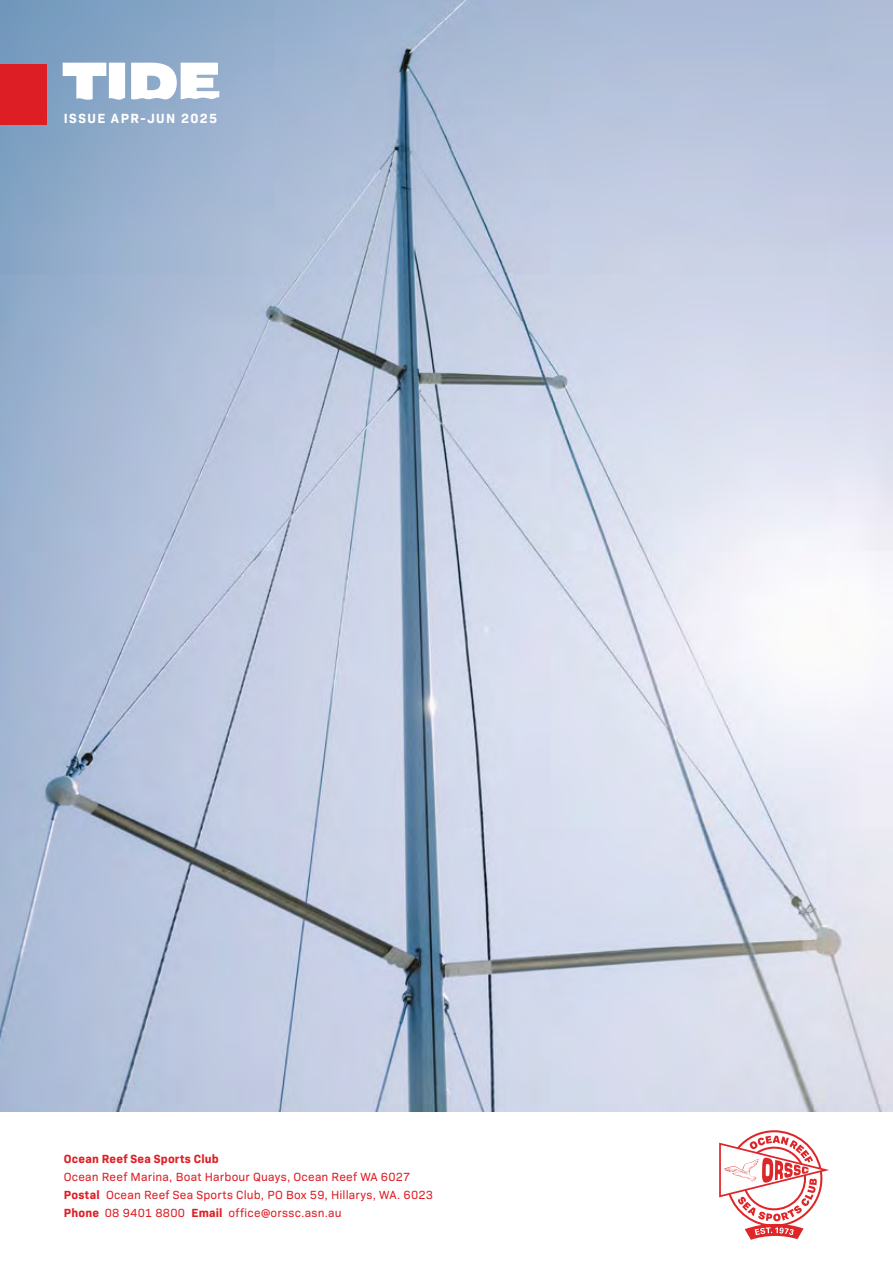
<style>
.page{position:relative;width:893px;height:1263px;background:#fff}
.page>*{position:absolute;margin:0;border:0;box-sizing:border-box;transform-origin:0 0}
.t1{font:700 13.5px "Bio Sans";letter-spacing:.1em;color:#fff}
.t2{font:12px/18px "Bio Sans";letter-spacing:.02em;color:#dd1e25}
.t3{font:700 12px "Bio Sans";letter-spacing:.02em;color:#dd1e25}
.s1{font-weight:700}
</style>
<div class="page">
<img style="left:0;top:0;width:893px;height:1112px">
<svg style="left:62px;top:62px;width:158px;height:40px"></svg>
<div style="left:0;top:64px;width:47px;height:61px;background:#dd1e25"></div>
<svg style="left:719px;top:1130px;width:110px;height:110px"></svg>
<p class="t1" style="left:64px;top:108px;width:155px">ISSUE APR-JUN 2025</p>
<p class="t3" style="left:64px;top:1149px;width:157px">Ocean Reef Sea Sports Club</p>
<p class="t2" style="left:64px;top:1166px;width:371px">Ocean Reef Marina, Boat Harbour Quays, Ocean Reef WA 6027<br><span class="s1">Postal</span> Ocean Reef Sea Sports Club, PO Box 59, Hillarys, WA. 6023<br><span class="s1">Phone</span> 08 9401 8800 <span class="s1">Email</span> office@orssc.asn.au</p>
</div>
